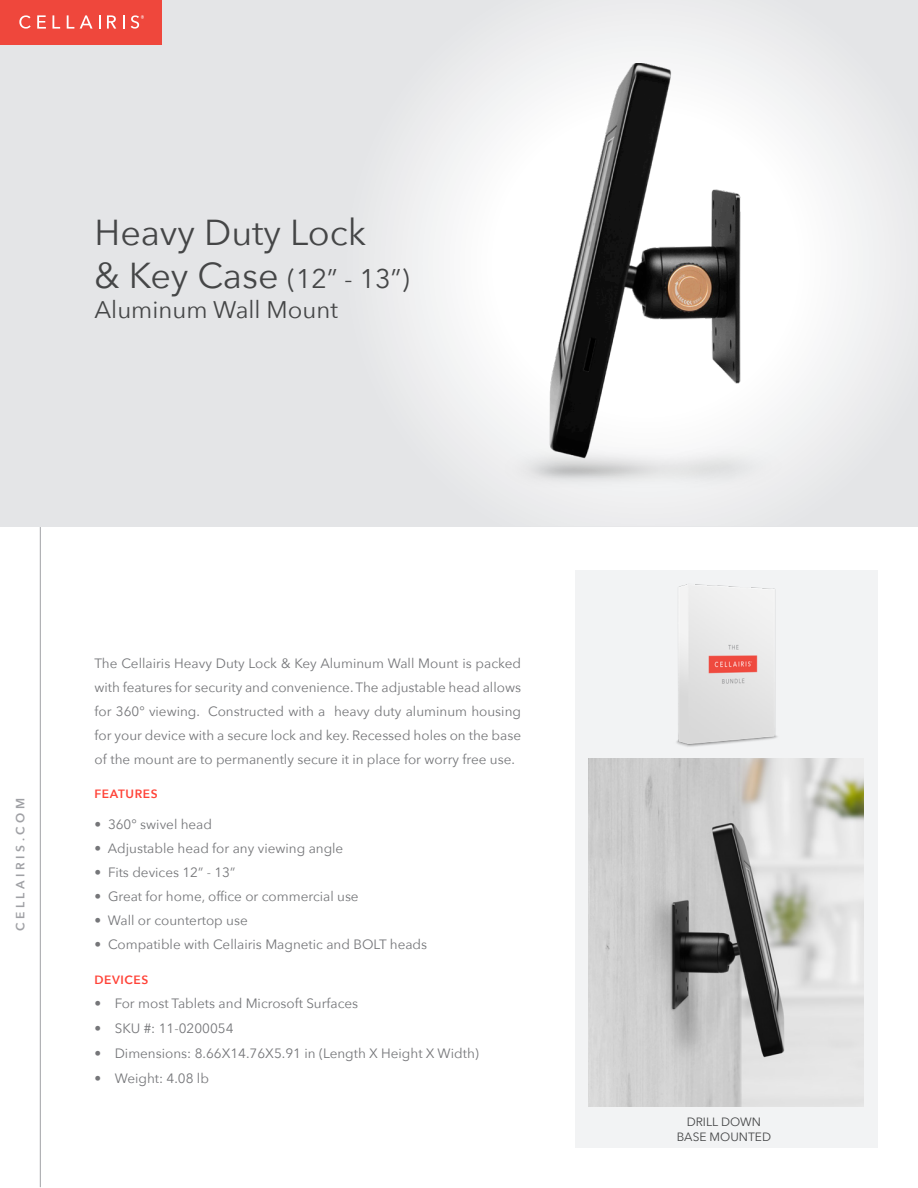
<style>
.page{position:relative;width:918px;height:1188px;background:#fff}
.page>*{position:absolute;margin:0;border:0;box-sizing:border-box;transform-origin:0 0}
.t1{font:36px "Avenir Next";color:#454647}
.t2{font:27px "Avenir Next";color:#454647}
.t3{font:24px "Avenir Next";color:#454647}
.t4{font:13.5px/24px "Avenir Next";color:#757679;text-align:justify}
.t5{font:12px/15px "Avenir Next";color:#454647;text-align:center}
.t6{font:600 12px "Avenir Next";letter-spacing:.05em;color:#ff4338}
.t7{font:600 12px "Avenir Next";letter-spacing:.3em;color:#a0a1a5}
.s1{font-size:36px}
</style>
<div class="page">
<div style="left:0;top:0;width:918px;height:526px;background:#e4e5e7"></div>
<svg style="left:401px;top:19px;width:489px;height:489px"></svg>
<div style="left:575px;top:570px;width:303px;height:189px;background:#f2f3f4"></div>
<div style="left:575px;top:759px;width:303px;height:389px;background:#f2f3f4"></div>
<div style="left:0;top:0;width:162px;height:44px;background:#ef473c"></div>
<svg style="left:19px;top:15px;width:12px;height:14px"></svg>
<svg style="left:37px;top:15px;width:9px;height:14px"></svg>
<svg style="left:52px;top:15px;width:8px;height:14px"></svg>
<svg style="left:67px;top:15px;width:7px;height:14px"></svg>
<svg style="left:99px;top:15px;width:1px;height:14px"></svg>
<svg style="left:123px;top:15px;width:2px;height:14px"></svg>
<svg style="left:107px;top:15px;width:9px;height:14px"></svg>
<svg style="left:80px;top:15px;width:13px;height:14px"></svg>
<svg style="left:131px;top:15px;width:13px;height:14px"></svg>
<hr style="left:40px;top:527px;width:1px;height:660px;background:#a0a1a5">
<img style="left:676px;top:584px;width:102px;height:163px">
<img style="left:433px;top:63px;width:385px;height:434px">
<img style="left:589px;top:759px;width:275px;height:348px">
<p class="t1" style="left:94px;top:202px;width:273px">Heavy Duty Lock</p>
<p class="t2" style="left:94px;top:256px;width:316px"><span class="s1">&amp; Key Case</span> (12” - 13”)</p>
<p class="t3" style="left:94px;top:290px;width:245px">Aluminum Wall Mount</p>
<p class="t7" style="left:10px;top:931px;width:135px;rotate:-90deg">CELLAIRIS.COM</p>
<p class="t4" style="left:94px;top:651px;width:428px">The Cellairis Heavy Duty Lock &amp; Key Aluminum Wall Mount is packed with features for security and convenience. The adjustable head allows for 360° viewing. Constructed with a heavy duty aluminum housing for your device with a secure lock and key. Recessed holes on the base of the mount are to permanently secure it in place for worry free use.</p>
<p class="t6" style="left:94px;top:784px;width:65px">FEATURES</p>
<p class="t4" style="left:94px;top:812px;width:119px">• 360° swivel head</p>
<p class="t4" style="left:94px;top:836px;width:250px">• Adjustable head for any viewing angle</p>
<p class="t4" style="left:94px;top:860px;width:142px">• Fits devices 12” - 13”</p>
<p class="t4" style="left:94px;top:884px;width:266px">• Great for home, office or commercial use</p>
<p class="t4" style="left:94px;top:908px;width:155px">• Wall or countertop use</p>
<p class="t4" style="left:94px;top:932px;width:334px">• Compatible with Cellairis Magnetic and BOLT heads</p>
<p class="t6" style="left:94px;top:969px;width:55px">DEVICES</p>
<p class="t4" style="left:94px;top:991px;width:265px">• For most Tablets and Microsoft Surfaces</p>
<p class="t4" style="left:94px;top:1016px;width:141px">• SKU #: 11-0200054</p>
<p class="t4" style="left:94px;top:1041px;width:386px">• Dimensions: 8.66X14.76X5.91 in (Length X Height X Width)</p>
<p class="t4" style="left:94px;top:1065px;width:116px">• Weight: 4.08 lb</p>
<p class="t5" style="left:677px;top:1114px;width:96px">DRILL DOWN<br>BASE MOUNTED</p>
</div>
